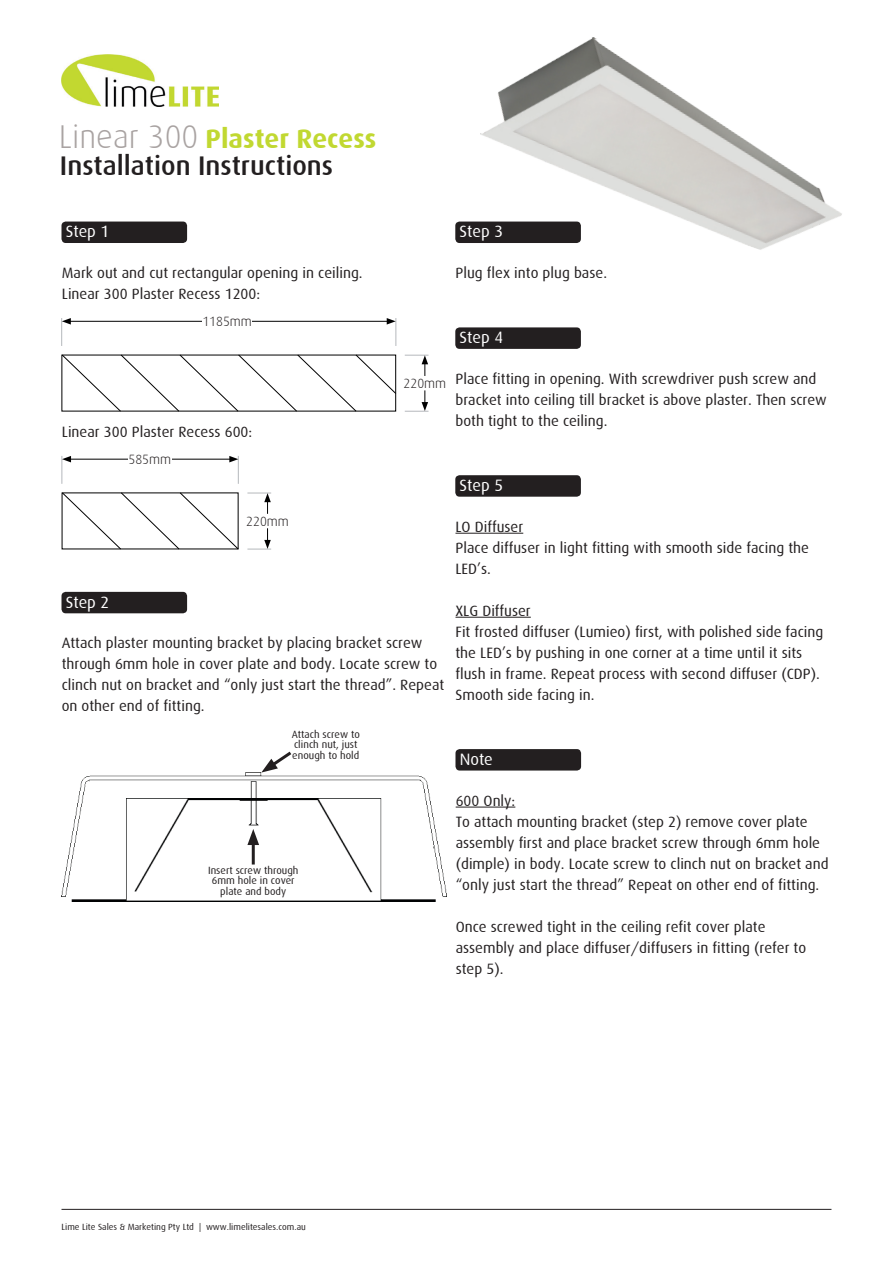
<style>
.page{position:relative;width:893px;height:1263px;background:#fff}
.page>*{position:absolute;margin:0;border:0;box-sizing:border-box;transform-origin:0 0}
.t1{font:300 33px "Dax";color:#a9a3a2}
.t2{font:500 27px "Dax";color:#231f20}
.t3{font:700 27px "Dax";color:#c1d831}
.t4{font:16.5px "Dax";color:#fff}
.t5{font:15px/21px "Dax";color:#231f20}
.t6{font:300 13.5px "Dax";color:#231f20}
.t7{font:10.5px/10.5px "Dax";color:#231f20;text-align:center}
.t8{font:9px "Dax";color:#231f20}
</style>
<div class="page">
<img style="left:62px;top:54px;width:157px;height:52px">
<hr style="left:62px;top:1209px;width:769px;height:1px;background:#231f20">
<img style="left:472px;top:37px;width:370px;height:213px">
<svg style="left:61px;top:354px;width:336px;height:58px"></svg>
<hr style="left:68px;top:321px;width:321px;height:1px;background:#000">
<svg style="left:387px;top:318px;width:10px;height:28px"></svg>
<svg style="left:61px;top:318px;width:10px;height:28px"></svg>
<svg style="left:405px;top:355px;width:23px;height:21px"></svg>
<svg style="left:405px;top:390px;width:23px;height:22px"></svg>
<div style="left:202px;top:314px;width:50px;height:14px;background:#fff"></div>
<div style="left:61px;top:222px;width:126px;height:21px;background:#231f20;border-radius:4px"></div>
<svg style="left:61px;top:492px;width:178px;height:58px"></svg>
<hr style="left:69px;top:459px;width:163px;height:1px;background:#000">
<svg style="left:229px;top:456px;width:10px;height:28px"></svg>
<svg style="left:62px;top:456px;width:9px;height:28px"></svg>
<svg style="left:247px;top:493px;width:24px;height:21px"></svg>
<svg style="left:247px;top:528px;width:24px;height:22px"></svg>
<div style="left:128px;top:452px;width:44px;height:14px;background:#fff"></div>
<div style="left:61px;top:592px;width:126px;height:21px;background:#231f20;border-radius:4px"></div>
<div style="left:455px;top:222px;width:126px;height:21px;background:#231f20;border-radius:4px"></div>
<div style="left:455px;top:327px;width:126px;height:22px;background:#231f20;border-radius:4px"></div>
<div style="left:455px;top:475px;width:126px;height:22px;background:#231f20;border-radius:4px"></div>
<hr style="left:455px;top:533px;width:68px;height:1px;background:#231f20">
<hr style="left:455px;top:617px;width:76px;height:1px;background:#231f20">
<div style="left:455px;top:749px;width:126px;height:21px;background:#231f20;border-radius:4px"></div>
<hr style="left:456px;top:807px;width:59px;height:1px;background:#231f20">
<img style="left:62px;top:773px;width:384px;height:128px">
<hr style="left:252px;top:839px;width:3px;height:25px;background:#231f20">
<svg style="left:247px;top:829px;width:12px;height:16px"></svg>
<svg style="left:261px;top:751px;width:31px;height:21px"></svg>
<p class="t1" style="left:59px;top:119px;width:141px">Linear 300</p>
<p class="t3" style="left:206px;top:124px;width:172px">Plaster Recess</p>
<p class="t2" style="left:60px;top:150px;width:275px">Installation Instructions</p>
<p class="t4" style="left:66px;top:222px;width:45px">Step 1</p>
<p class="t5" style="left:62px;top:262px;width:302px">Mark out and cut rectangular opening in ceiling.</p>
<p class="t5" style="left:62px;top:283px;width:200px">Linear 300 Plaster Recess 1200:</p>
<p class="t6" style="left:202px;top:314px;width:51px">1185mm</p>
<p class="t5" style="left:62px;top:421px;width:192px">Linear 300 Plaster Recess 600:</p>
<p class="t6" style="left:128px;top:452px;width:44px">585mm</p>
<p class="t6" style="left:246px;top:514px;width:44px">220mm</p>
<p class="t6" style="left:404px;top:376px;width:44px">220mm</p>
<p class="t4" style="left:66px;top:593px;width:45px">Step 2</p>
<p class="t5" style="left:62px;top:633px;width:384px">Attach plaster mounting bracket by placing bracket screw through 6mm hole in cover plate and body. Locate screw to clinch nut on bracket and “only just start the thread”. Repeat on other end of fitting.</p>
<p class="t7" style="left:292px;top:729px;width:70px;text-align:left">Attach screw to clinch nut, just enough to hold</p>
<p class="t7" style="left:208px;top:865px;width:92px">Insert screw through<br>6mm hole in cover plate and body</p>
<p class="t4" style="left:460px;top:222px;width:45px">Step 3</p>
<p class="t5" style="left:455px;top:262px;width:153px">Plug flex into plug base.</p>
<p class="t4" style="left:460px;top:328px;width:45px">Step 4</p>
<p class="t5" style="left:455px;top:368px;width:373px">Place fitting in opening. With screwdriver push screw and bracket into ceiling till bracket is above plaster. Then screw both tight to the ceiling.</p>
<p class="t4" style="left:460px;top:476px;width:45px">Step 5</p>
<p class="t5" style="left:455px;top:516px;width:69px">LO Diffuser</p>
<p class="t5" style="left:455px;top:537px;width:355px">Place diffuser in light fitting with smooth side facing the<br>LED’s.</p>
<p class="t5" style="left:455px;top:600px;width:77px">XLG Diffuser</p>
<p class="t5" style="left:455px;top:621px;width:369px">Fit frosted diffuser (Lumieo) first, with polished side facing the LED’s by pushing in one corner at a time until it sits flush in frame. Repeat process with second diffuser (CDP).<br>Smooth side facing in.</p>
<p class="t4" style="left:460px;top:750px;width:35px">Note</p>
<p class="t5" style="left:456px;top:790px;width:61px">600 Only:</p>
<p class="t5" style="left:456px;top:811px;width:353px">To attach mounting bracket (step 2) remove cover plate</p>
<p class="t5" style="left:456px;top:832px;width:374px">assembly first and place bracket screw through 6mm hole (dimple) in body. Locate screw to clinch nut on bracket and “only just start the thread” Repeat on other end of fitting.</p>
<p class="t5" style="left:456px;top:916px;width:311px">Once screwed tight in the ceiling refit cover plate</p>
<p class="t5" style="left:456px;top:937px;width:352px">assembly and place diffuser/diffusers in fitting (refer to step 5).</p>
<p class="t8" style="left:62px;top:1222px;width:246px">Lime Lite Sales &amp; Marketing Pty Ltd | www.limelitesales.com.au</p>
</div>
